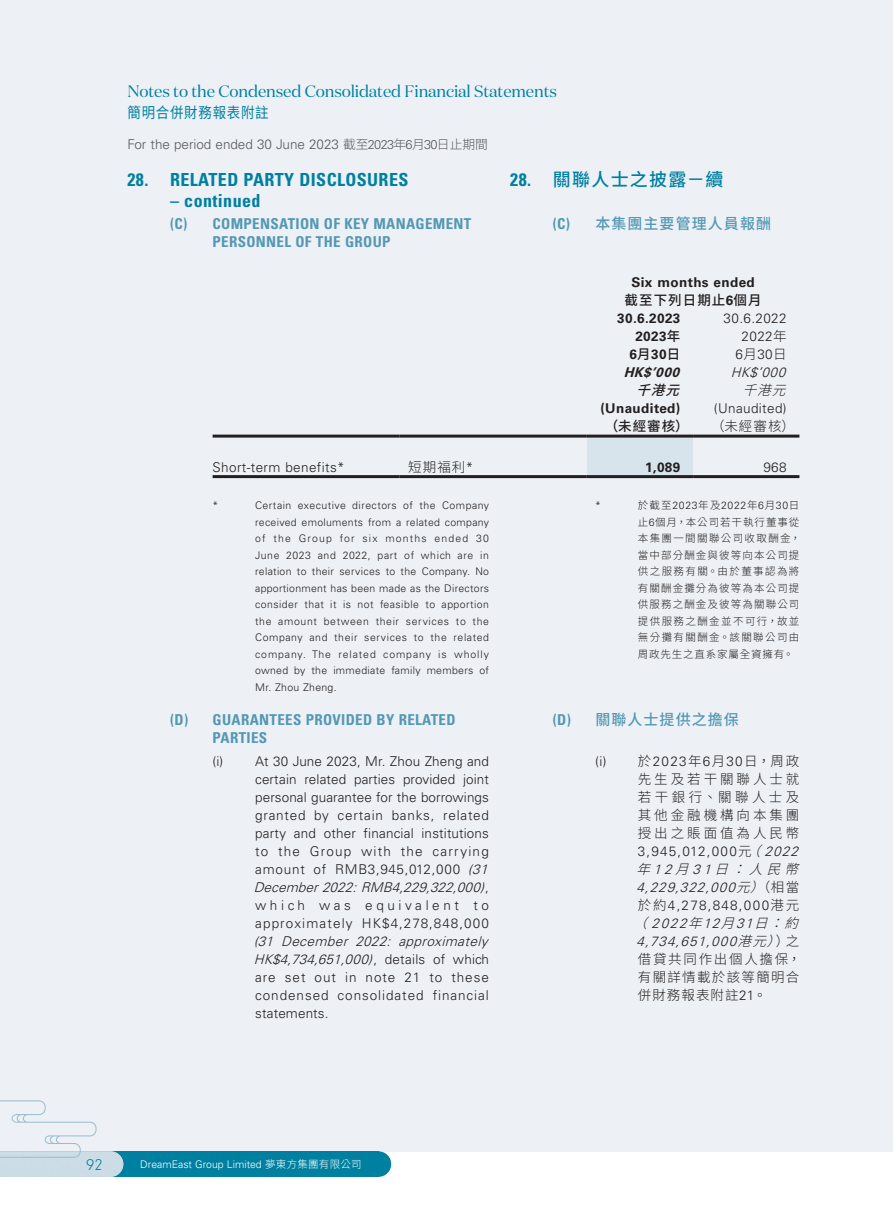
<style>
.page{position:relative;width:893px;height:1212px;background:#fff}
.page>*{position:absolute;margin:0;border:0;box-sizing:border-box;transform-origin:0 0}
.Heading_1{font:700 condensed 18px "Univers LT Std";letter-spacing:.02em;color:#0080a0}
.C_Heading_1{font:500 18px "Source Han Sans TC";letter-spacing:.07em;color:#0080a0}
.t1{font:16.5px "Domaine Disp";letter-spacing:-.01em;color:#0080a0}
.t2{font:300 16.5px "Neuzeit Gro";color:#0080a0}
.Heading_2{font:700 condensed 15px/18px "Univers LT Std";letter-spacing:.02em;color:#5498b3}
.C_Heading_2{font:500 15px "Source Han Sans TC";letter-spacing:.07em;color:#5498b3}
.t3{font:15px "Source Han Sans TC";letter-spacing:.05em;color:#0080a0;scale:.9 1}
.Body_Text{font:300 13.5px/18px "Univers LT Std";letter-spacing:.055em;color:#231f20}
.Body_Text-2{font:300 13.5px "Univers LT Std";letter-spacing:.035em;color:#231f20}
.Body_Text-3{font:italic 300 13.5px "Univers LT Std";color:#231f20}
.Body_Text-4{font:700 13.5px "Univers LT Std";letter-spacing:.03em;color:#231f20}
.t4{font:300 13.5px "Univers LT Std";color:#57585a}
.Body_Text-5{font:300 13.5px "Source Han Sans TC";letter-spacing:.22em;color:#231f20}
.Body_Text-6{font:300 13.5px "Univers LT Std";letter-spacing:.085em;color:#231f20}
.Body_Text-7{font:300 13.5px "Univers LT Std";letter-spacing:.09em;color:#231f20}
.Body_Text-8{font:500 13.5px "Source Han Sans TC";letter-spacing:.08em;color:#231f20}
.Body_Text-9{font:italic 300 13.5px "Source Han Sans TC";color:#231f20}
.Body_Text-10{font:300 13.5px "Source Han Sans TC";letter-spacing:.125em;color:#231f20}
.Body_Text-11{font:300 13.5px "Source Han Sans TC";letter-spacing:.095em;color:#231f20}
.Body_Text-12{font:300 13.5px "Source Han Sans TC";letter-spacing:.26em;color:#231f20}
.Body_Text-13{font:300 13.5px "Source Han Sans TC";letter-spacing:.08em;color:#231f20}
.Body_Text-14{font:italic 700 13.5px "Univers LT Std";color:#231f20}
.Body_Text-15{font:italic 500 13.5px "Source Han Sans TC";color:#231f20}
.Notes{font:300 10.5px/16.5px "Univers LT Std";letter-spacing:.03em;color:#231f20;text-align:justify}
.C_Notes{font:300 10.5px/16.5px "Source Han Sans TC";letter-spacing:.105em;color:#231f20}
.t5{font:300 10.5px "Univers LT Std";color:#fff}
.C_Notes-2{font:300 10.5px "Univers LT Std";color:#231f20}
.s1{font-family:"Source Han Sans TC";font-size:12.75px}
.s2{font-size:12.75px}
.s3{font-family:"Univers LT Std";font-weight:700;font-stretch:condensed}
.s4{font-family:"Univers LT Std";font-weight:700}
.s5{font-family:"Source Han Sans TC";font-weight:500}
.s6{font-family:"Source Han Sans TC"}
.s7{font-family:"Univers LT Std"}
.s8{font-style:italic}
.s9{font-family:"Source Han Sans TC";font-style:italic}
.s10{font-family:"Source Han Sans TC";font-style:normal}
</style>
<div class="page">
<div style="left:0;top:0;width:893px;height:1151px;background:#edf1f6"></div>
<div style="left:0;top:1151px;width:378px;height:26px;background:#0080a0"></div>
<div style="left:366px;top:1151px;width:25px;height:26px;background:#0080a0;border-radius:50%"></div>
<svg style="left:0;top:1100px;width:123px;height:77px"></svg>
<div style="left:587px;top:438px;width:106px;height:37px;background:#d8e4ec"></div>
<hr style="left:213px;top:435px;width:187px;height:3px;background:#231f20">
<hr style="left:400px;top:435px;width:187px;height:3px;background:#231f20">
<hr style="left:587px;top:435px;width:106px;height:3px;background:#231f20">
<hr style="left:693px;top:435px;width:106px;height:3px;background:#231f20">
<hr style="left:213px;top:475px;width:187px;height:3px;background:#231f20">
<hr style="left:400px;top:475px;width:187px;height:3px;background:#231f20">
<hr style="left:587px;top:475px;width:106px;height:3px;background:#231f20">
<hr style="left:693px;top:475px;width:106px;height:3px;background:#231f20">
<p class="t1" style="left:128px;top:81px;width:431px">Notes to the Condensed Consolidated Financial Statements</p>
<p class="t3" style="left:128px;top:104px;width:158px">簡明合併財務報表附註</p>
<p class="t4" style="left:128px;top:136px;width:362px">For the period ended 30 June 2023 <span class="s1">截至</span><span class="s2">2023</span><span class="s1">年</span><span class="s2">6</span><span class="s1">月</span><span class="s2">30</span><span class="s1">日止期間</span></p>
<p class="C_Heading_1" style="left:510px;top:169px;width:215px"><span class="s3">28.</span> 關聯人士之披露－續</p>
<p class="C_Heading_2" style="left:553px;top:215px;width:220px"><span class="s3">(C)</span> 本集團主要管理人員報酬</p>
<p class="Heading_1" style="left:128px;top:168px;width:282px">28. RELATED PARTY DISCLOSURES</p>
<p class="Heading_1" style="left:170px;top:189px;width:92px">– continued</p>
<p class="Heading_2" style="left:213px;top:215px;width:260px;text-indent:-43px">(C) COMPENSATION OF KEY MANAGEMENT<br>PERSONNEL OF THE GROUP</p>
<p class="Body_Text-4" style="left:631px;top:275px;width:125px">Six months ended</p>
<p class="Body_Text-8" style="left:625px;top:293px;width:139px">截至下列日期止<span class="s4">6</span>個月</p>
<p class="Body_Text-4" style="left:617px;top:311px;width:65px">30.6.2023</p>
<p class="Body_Text-2" style="left:724px;top:311px;width:65px">30.6.2022</p>
<p class="Body_Text-4" style="left:635px;top:329px;width:47px">2023<span class="s5">年</span></p>
<p class="Body_Text-4" style="left:629px;top:347px;width:53px">6<span class="s5">月</span>30<span class="s5">日</span></p>
<p class="Body_Text-2" style="left:742px;top:329px;width:47px">2022<span class="s6">年</span></p>
<p class="Body_Text-2" style="left:736px;top:347px;width:53px">6<span class="s6">月</span>30<span class="s6">日</span></p>
<p class="Body_Text-14" style="left:624px;top:365px;width:61px">HK$’000</p>
<p class="Body_Text-3" style="left:731px;top:365px;width:60px">HK$’000</p>
<p class="Body_Text-15" style="left:636px;top:383px;width:54px">千港元</p>
<p class="Body_Text-9" style="left:743px;top:383px;width:54px">千港元</p>
<p class="Body_Text-4" style="left:600px;top:401px;width:82px">(Unaudited)</p>
<p class="Body_Text-2" style="left:714px;top:401px;width:74px">(Unaudited)</p>
<p class="Body_Text-8" style="left:605px;top:419px;width:85px">（未經審核）</p>
<p class="Body_Text-5" style="left:711px;top:419px;width:85px">（未經審核）</p>
<p class="Body_Text-2" style="left:213px;top:459px;width:134px">Short-term benefits*</p>
<p class="Body_Text-5" style="left:408px;top:459px;width:67px">短期福利<span class="s7">*</span></p>
<p class="Body_Text-4" style="left:645px;top:459px;width:37px">1,089</p>
<p class="Body_Text-2" style="left:763px;top:459px;width:25px">968</p>
<p class="Notes" style="left:213px;top:497px;width:7px">*</p>
<p class="Notes" style="left:255px;top:497px;width:235px">Certain executive directors of the Company received emoluments from a related company of the Group for six months ended 30<br>June 2023 and 2022, part of which are in relation to their services to the Company. No apportionment has been made as the Directors consider that it is not feasible to apportion the amount between their services to the Company and their services to the related company. The related company is wholly owned by the immediate family members of Mr. Zhou Zheng.</p>
<p class="Heading_2" style="left:213px;top:711px;width:245px;text-indent:-43px">(D) GUARANTEES PROVIDED BY RELATED<br>PARTIES</p>
<p class="Body_Text" style="left:254px;top:752px;width:240px;text-indent:-41px">(i) At 30 June 2023, Mr. Zhou Zheng and certain related parties provided joint personal guarantee for the borrowings granted by certain banks, related party and other financial institutions to the Group with the carrying amount of RMB3,945,012,000 <span class="s8">(31<br>December2022:RMB4,229,322,000)</span>, which was equivalent to approximately HK$4,278,848,000 <span class="s8">(31 December 2022: approximately<br>HK$4,734,651,000)</span>, d eta i l s of w h i ch are set out in note 21 to these condensed consolidated financial statements.</p>
<p class="C_Notes-2" style="left:595px;top:499px;width:7px">*</p>
<p class="C_Notes" style="left:638px;top:497px;width:164px">於截至<span class="s7">2023</span>年及<span class="s7">2022</span>年<span class="s7">6</span>月<span class="s7">30</span>日止<span class="s7">6</span>個月，本公司若干執行董事從本集團一間關聯公司收取酬金，當中部分酬金與彼等向本公司提供之服務有關。由於董事認為將有關酬金攤分為彼等為本公司提供服務之酬金及彼等為關聯公司提供服務之酬金並不可行，故並無分攤有關酬金。該關聯公司由周政先生之直系家屬全資擁有。</p>
<p class="C_Heading_2" style="left:553px;top:711px;width:188px"><span class="s3">(D)</span> 關聯人士提供之擔保</p>
<p class="Body_Text-2" style="left:595px;top:753px;width:206px">(i) <span class="s6">於</span>2023<span class="s6">年</span>6<span class="s6">月</span>30<span class="s6">日，周政</span></p>
<p class="Body_Text-5" style="left:638px;top:771px;width:163px">先生及若干關聯人士就</p>
<p class="Body_Text-12" style="left:638px;top:789px;width:163px">若干銀行、關聯人士及</p>
<p class="Body_Text-5" style="left:638px;top:807px;width:163px">其他金融機構向本集團</p>
<p class="Body_Text-5" style="left:638px;top:825px;width:163px">授出之賬面值為人民幣</p>
<p class="Body_Text-6" style="left:638px;top:843px;width:166px">3,945,012,000<span class="s6">元</span><span class="s9">（</span><span class="s8">2022</span></p>
<p class="Body_Text-9" style="left:636px;top:861px;width:173px">年<span class="s7">1 2</span> 月<span class="s7">3 1</span> 日：人民幣</p>
<p class="Body_Text-3" style="left:636px;top:879px;width:164px">4,229,322,000<span class="s6">元）</span><span class="s10">（相當</span></p>
<p class="Body_Text-7" style="left:638px;top:897px;width:163px"><span class="s6">於約</span>4,278,848,000<span class="s6">港元</span></p>
<p class="Body_Text-3" style="left:634px;top:915px;width:176px"><span class="s6">（</span>2022<span class="s6">年</span>12<span class="s6">月</span>31<span class="s6">日：約</span></p>
<p class="Body_Text-3" style="left:636px;top:933px;width:164px">4,734,651,000<span class="s6">港元）</span><span class="s10">）之</span></p>
<p class="Body_Text-10" style="left:638px;top:951px;width:165px">借貸共同作出個人擔保，</p>
<p class="Body_Text-11" style="left:638px;top:969px;width:163px">有關詳情載於該等簡明合</p>
<p class="Body_Text-13" style="left:638px;top:987px;width:130px">併財務報表附註<span class="s7">21</span>。</p>
<p class="t2" style="left:86px;top:1156px;width:18px">92</p>
<p class="t5" style="left:140px;top:1158px;width:223px">DreamEast Group Limited <span class="s6">夢東方集團有限公司</span></p>
</div>
